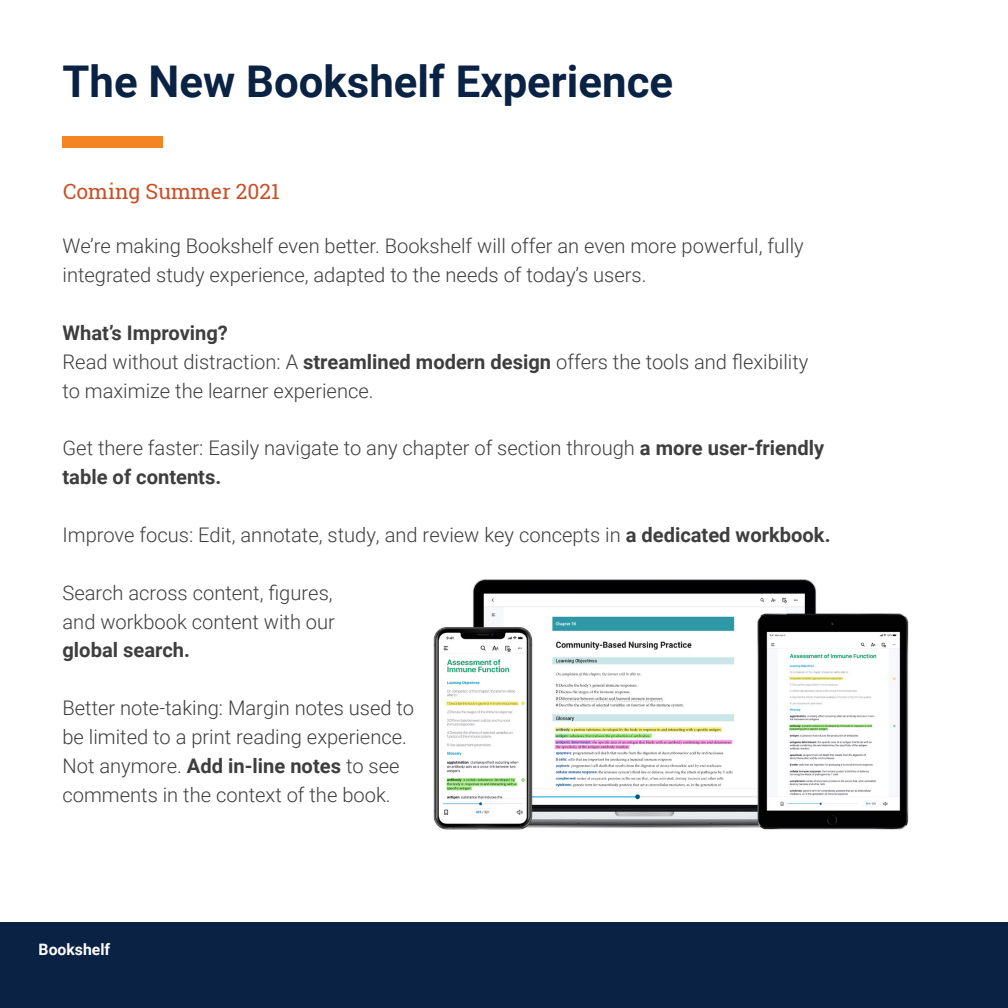
<style>
.page{position:relative;width:1008px;height:1008px;background:#fff}
.page>*{position:absolute;margin:0;border:0;box-sizing:border-box;transform-origin:0 0}
.t1{font:700 43.75px "Roboto";color:#0a2243}
.t2{font:21px "Roboto Slab";color:#ca5027}
.t3{font:300 20.12px/28.9px "Roboto";color:#3e3e3f}
.t4{font:700 20.12px "Roboto";color:#3e3e3f}
.t5{font:700 15.75px "Roboto";color:#fff}
.s1{font-weight:700}
</style>
<div class="page">
<img style="left:433px;top:579px;width:476px;height:251px">
<div style="left:63px;top:136px;width:100px;height:12px;background:#f58523"></div>
<div style="left:0;top:922px;width:1008px;height:86px;background:#0a2243"></div>
<p class="t1" style="left:63px;top:51px;width:612px">The New Bookshelf Experience</p>
<p class="t2" style="left:63px;top:177px;width:218px">Coming Summer 2021</p>
<p class="t3" style="left:63px;top:231px;width:743px">We’re making Bookshelf even better. Bookshelf will offer an even more powerful, fully integrated study experience, adapted to the needs of today’s users.</p>
<p class="t4" style="left:63px;top:319px;width:167px">What’s Improving?</p>
<p class="t3" style="left:63px;top:346px;width:747px">Read without distraction: A <span class="s1">streamlined modern design</span> offers the tools and flexibility to maximize the learner experience.</p>
<p class="t3" style="left:63px;top:433px;width:763px">Get there faster: Easily navigate to any chapter of section through <span class="s1">a more user-friendly table of contents.</span></p>
<p class="t3" style="left:63px;top:520px;width:770px">Improve focus: Edit, annotate, study, and review key concepts in <span class="s1">a dedicated workbook.</span></p>
<p class="t3" style="left:63px;top:577px;width:274px;text-align:justify">Search across content, figures, and workbook content with our <span class="s1">global search.</span></p>
<p class="t3" style="left:63px;top:693px;width:353px">Better note-taking: Margin notes used to be limited to a print reading experience.<br>Not anymore. <span class="s1">Add in-line notes</span> to see comments in the context of the book.</p>
<p class="t5" style="left:39px;top:938px;width:73px">Bookshelf</p>
</div>
